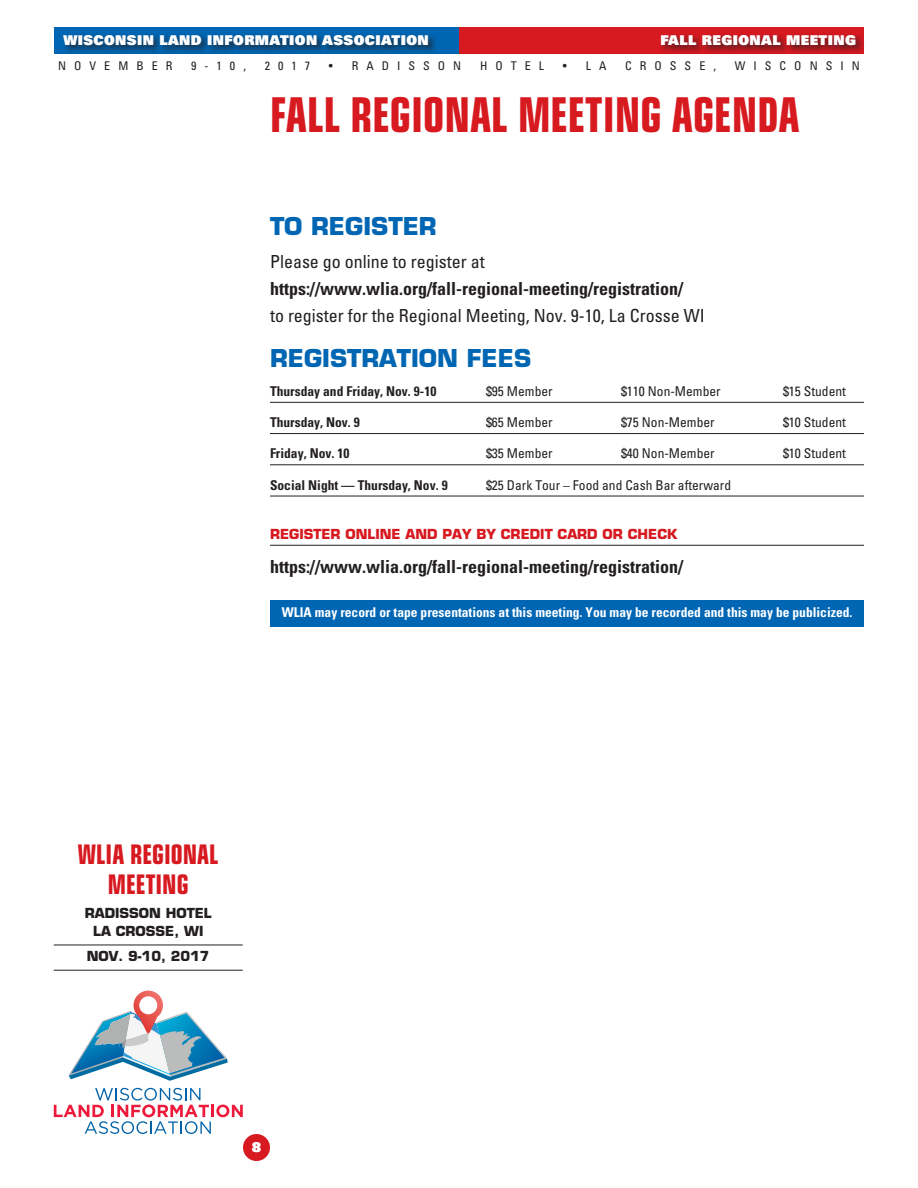
<style>
.page{position:relative;width:918px;height:1188px;background:#fff}
.page>*{position:absolute;margin:0;border:0;box-sizing:border-box;transform-origin:0 0}
.t1{font:700 condensed 48px "Eurostile";color:#d71920;scale:.85 1}
.t2{font:700 condensed 27px/30px "Eurostile";color:#d71920;text-align:center;scale:.85 1}
.t3{font:700 24px "Eurostile";color:#0066b3}
.t4{font:700 condensed 18px "Univers";color:#231f20}
.t5{font:condensed 18px "Univers";color:#231f20}
.t6{font:condensed 13.5px "Univers";color:#231f20}
.t7{font:700 condensed 13.5px "Univers";color:#fff}
.t8{font:700 condensed 13.5px "Univers";color:#231f20}
.t9{font:900 13.5px "Univers";letter-spacing:.03em;color:#fff}
.t10{font:700 13.5px "Eurostile";color:#d71920}
.t11{font:700 13.5px/18px "Eurostile";color:#231f20;text-align:center}
.t12{font:condensed 12px "Univers";letter-spacing:.67em;color:#231f20}
</style>
<div class="page">
<div style="left:54px;top:27px;width:405px;height:27px;background:#0066b3"></div>
<div style="left:459px;top:27px;width:405px;height:27px;background:#d71920"></div>
<div style="left:243px;top:1134px;width:27px;height:27px;background:#d71920;border-radius:50%"></div>
<div style="left:61px;top:33px;width:377px;height:22px;background:#231f20;opacity:.75"></div>
<div style="left:659px;top:33px;width:206px;height:22px;background:#231f20;opacity:.75"></div>
<hr style="left:270px;top:402px;width:594px;height:1px;background:#231f20">
<hr style="left:270px;top:433px;width:594px;height:1px;background:#231f20">
<hr style="left:270px;top:464px;width:594px;height:1px;background:#231f20">
<hr style="left:270px;top:496px;width:594px;height:1px;background:#231f20">
<hr style="left:270px;top:545px;width:594px;height:1px;background:#231f20">
<div style="left:270px;top:600px;width:594px;height:27px;background:#0066b3"></div>
<hr style="left:54px;top:945px;width:189px;height:1px;background:#231f20">
<hr style="left:54px;top:970px;width:189px;height:1px;background:#231f20">
<svg style="left:69px;top:991px;width:159px;height:90px"></svg>
<svg style="left:54px;top:1088px;width:189px;height:46px"></svg>
<p class="t9" style="left:63px;top:31px;width:367px">WISCONSIN LAND INFORMATION ASSOCIATION</p>
<p class="t9" style="left:660px;top:31px;width:197px">FALL REGIONAL MEETING</p>
<p class="t12" style="left:58px;top:58px;width:116px">NOVEMBER</p>
<p class="t12" style="left:191px;top:58px;width:56px">9-10,</p>
<p class="t12" style="left:265px;top:58px;width:47px">2017</p>
<p class="t12" style="left:329px;top:58px;width:134px">• RADISSON</p>
<p class="t12" style="left:480px;top:58px;width:66px">HOTEL</p>
<p class="t12" style="left:563px;top:58px;width:45px">• L A</p>
<p class="t12" style="left:625px;top:58px;width:92px">CROSSE,</p>
<p class="t12" style="left:735px;top:58px;width:127px">WISCONSIN</p>
<h1 class="t1" style="left:270px;top:85px;width:625px">FALL REGIONAL MEETING AGENDA</h1>
<h3 class="t3" style="left:270px;top:211px;width:168px">TO REGISTER</h3>
<h3 class="t5" style="left:270px;top:250px;width:216px">Please go online to register at</h3>
<h3 class="t4" style="left:270px;top:277px;width:415px">https://www.wlia.org/fall-regional-meeting/registration/</h3>
<h3 class="t5" style="left:270px;top:304px;width:436px">to register for the Regional Meeting, Nov. 9-10, La Crosse WI</h3>
<h3 class="t3" style="left:270px;top:343px;width:263px">REGISTRATION FEES</h3>
<p class="t8" style="left:270px;top:383px;width:168px">Thursday and Friday, Nov. 9-10</p>
<p class="t6" style="left:486px;top:383px;width:68px">$95 Member</p>
<p class="t6" style="left:621px;top:383px;width:101px">$110 Non-Member</p>
<p class="t6" style="left:783px;top:383px;width:64px">$15 Student</p>
<p class="t8" style="left:270px;top:414px;width:91px">Thursday, Nov. 9</p>
<p class="t6" style="left:486px;top:414px;width:68px">$65 Member</p>
<p class="t6" style="left:621px;top:414px;width:95px">$75 Non-Member</p>
<p class="t6" style="left:783px;top:414px;width:64px">$10 Student</p>
<p class="t8" style="left:270px;top:445px;width:81px">Friday, Nov. 10</p>
<p class="t6" style="left:486px;top:445px;width:68px">$35 Member</p>
<p class="t6" style="left:621px;top:445px;width:95px">$40 Non-Member</p>
<p class="t6" style="left:783px;top:445px;width:64px">$10 Student</p>
<p class="t8" style="left:270px;top:477px;width:179px">Social Night — Thursday, Nov. 9</p>
<p class="t6" style="left:486px;top:476px;width:247px">$25 Dark Tour – Food and Cash Bar afterward</p>
<p class="t10" style="left:270px;top:526px;width:409px">REGISTER ONLINE AND PAY BY CREDIT CARD OR CHECK</p>
<h3 class="t4" style="left:270px;top:556px;width:415px">https://www.wlia.org/fall-regional-meeting/registration/</h3>
<p class="t7" style="left:282px;top:604px;width:572px">WLIA may record or tape presentations at this meeting. You may be recorded and this may be publicized.</p>
<h2 class="t2" style="left:78px;top:839px;width:167px">WLIA REGIONAL<br>MEETING</h2>
<p class="t11" style="left:85px;top:904px;width:128px">RADISSON HOTEL<br>LA CROSSE, WI</p>
<p class="t11" style="left:87px;top:947px;width:124px">NOV. 9-10, 2017</p>
<p class="t9" style="left:252px;top:1139px;width:11px">8</p>
</div>
